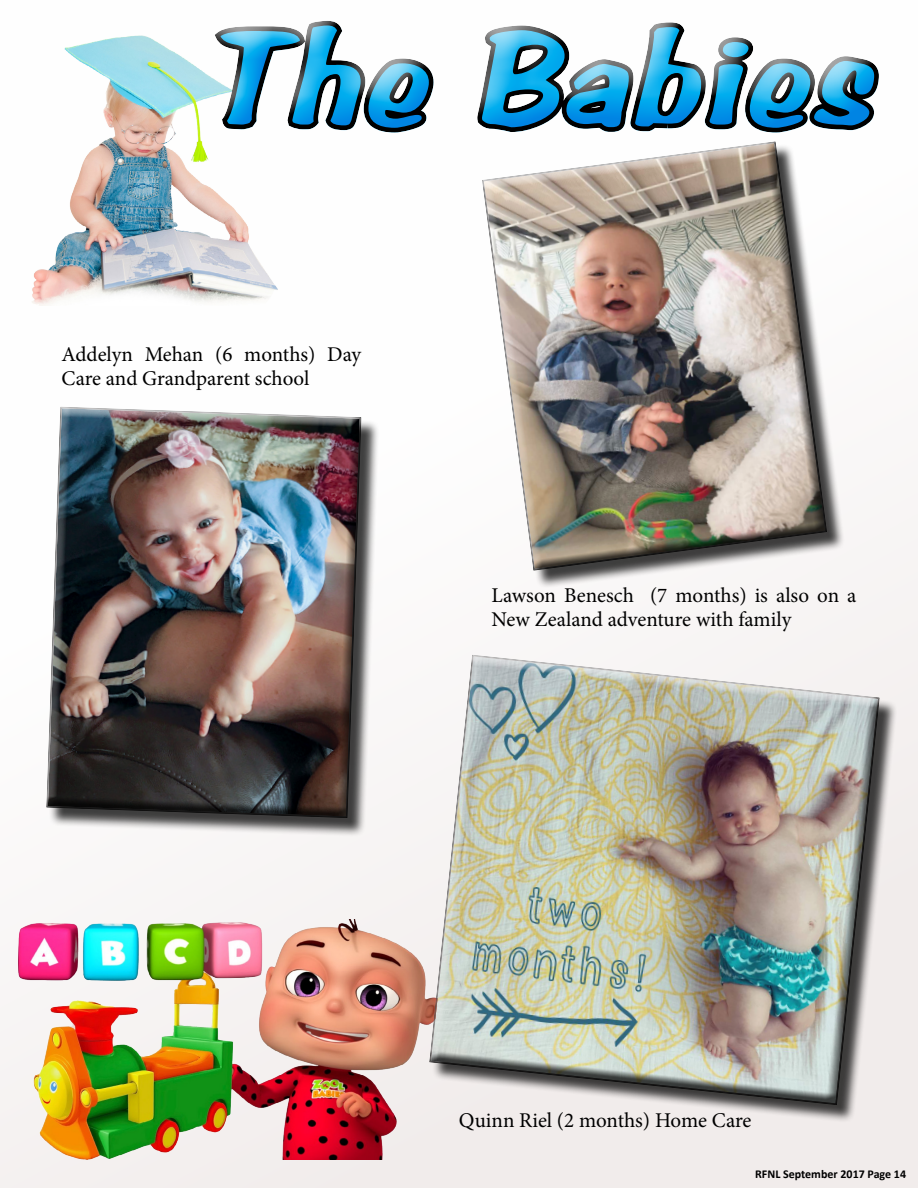
<style>
.page{position:relative;width:918px;height:1188px;background:#fff}
.page>*{position:absolute;margin:0;border:0;box-sizing:border-box;transform-origin:0 0}
.t1{font:italic 134.25px "BRADDON Bold";letter-spacing:.05em;color:#00aeef}
.t2{font:21px/24px "Minion Pro";letter-spacing:-.005em;color:#000}
.t3{font:700 12px "Calibri";color:#000}
</style>
<div class="page">
<div style="left:0;top:0;width:918px;height:1188px;background:linear-gradient(to right,#fcfcfb,#f4f0ef)"></div>
<img style="left:23px;top:30px;width:275px;height:275px">
<img style="left:10px;top:919px;width:427px;height:241px">
<div style="left:182px;top:0;width:723px;height:151px;background:#fff;opacity:.75"></div>
<div style="left:190px;top:2px;width:722px;height:164px;background:#00aeef;opacity:.75"></div>
<div style="left:49px;top:409px;width:330px;height:427px;background:#000;opacity:.75"></div>
<svg style="left:35px;top:396px;width:335px;height:424px"></svg>
<img style="left:40px;top:399px;width:333px;height:421px">
<div style="left:485px;top:144px;width:360px;height:445px;background:#000;opacity:.75"></div>
<img style="left:475px;top:133px;width:363px;height:441px">
<div style="left:432px;top:658px;width:466px;height:465px;background:#000;opacity:.75"></div>
<img style="left:423px;top:647px;width:468px;height:461px">
<h1 class="t1" style="left:204px;top:0;width:666px">The Babies</h1>
<p class="t2" style="left:62px;top:342px;width:301px">Addelyn Mehan (6 months) Day<br>Care and Grandparent school</p>
<p class="t2" style="left:491px;top:584px;width:367px">Lawson Benesch (7 months) is also on a<br>New Zealand adventure with family</p>
<p class="t2" style="left:459px;top:1108px;width:294px">Quinn Riel (2 months) Home Care</p>
<p class="t3" style="left:755px;top:1166px;width:152px">RFNL September 2017 Page 14</p>
</div>
